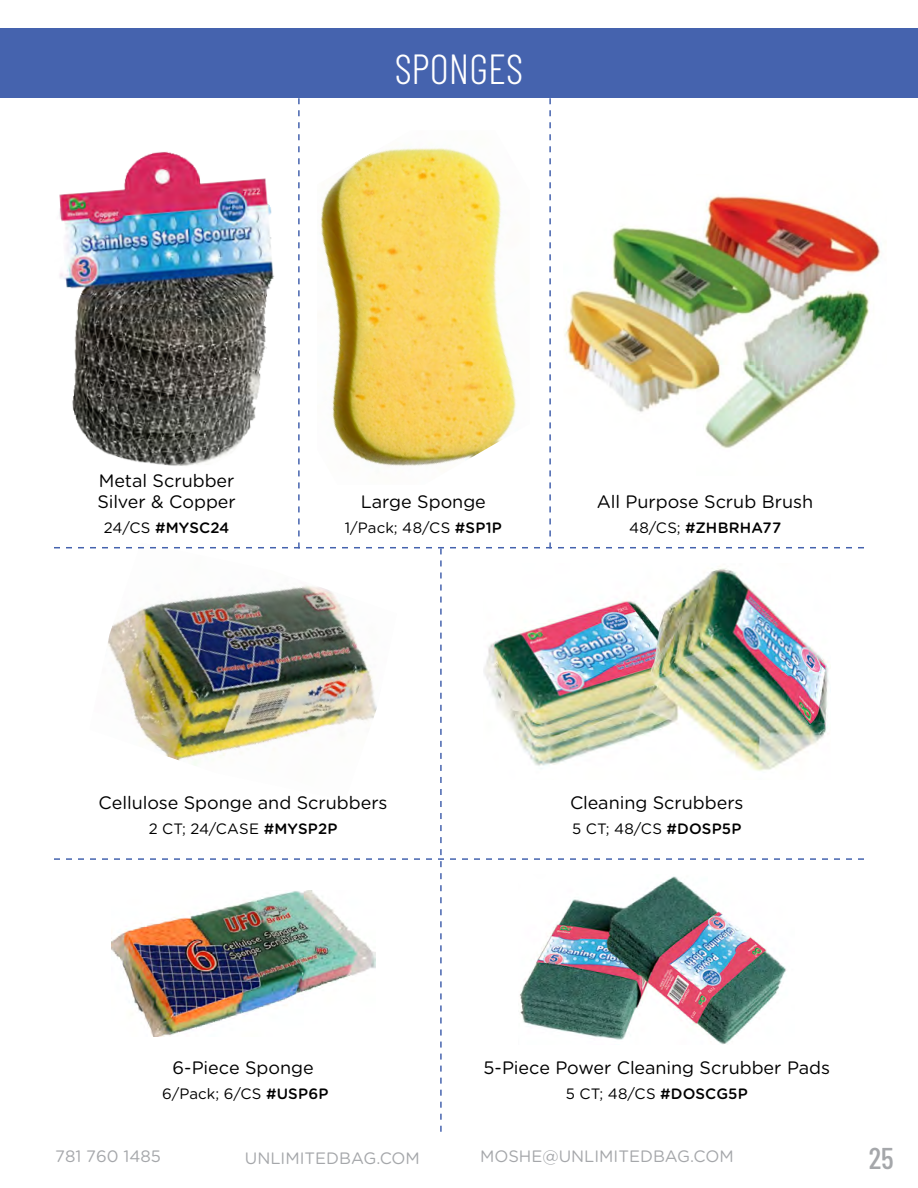
<style>
.page{position:relative;width:918px;height:1188px;background:#fff}
.page>*{position:absolute;margin:0;border:0;box-sizing:border-box;transform-origin:0 0}
.t1{font:300 42px "Barlow Condensed";color:#fff}
.t2{font:500 30px "Barlow Condensed";color:#a5a7aa}
.t3{font:18px/21.6px "Gotham Rounded";color:#000}
.t4{font:16.5px "Gotham Rounded";color:#a5a7aa}
.t5{font:15px "Gotham Rounded";letter-spacing:.02em;color:#000}
.t6{font:500 15px "Gotham Rounded";letter-spacing:.005em;color:#000}
.s1{font-weight:400}
.s2{font-weight:500}
</style>
<div class="page">
<img style="left:864px;top:230px;width:17px;height:95px">
<div style="left:0;top:28px;width:918px;height:70px;background:#4563ae"></div>
<img style="left:54px;top:98px;width:810px;height:1034px">
<h1 class="t1" style="left:395px;top:39px;width:130px">SPONGES</h1>
<p class="t3" style="left:97px;top:469px;width:140px">Metal Scrubber<br>Silver &amp; Copper</p>
<p class="t6" style="left:104px;top:517px;width:127px"><span class="s1">24/CS</span> #MYSC24</p>
<p class="t3" style="left:361px;top:490px;width:127px">Large Sponge</p>
<p class="t5" style="left:345px;top:517px;width:159px">1/Pack; 48/CS <span class="s2">#SP1P</span></p>
<p class="t3" style="left:597px;top:490px;width:218px">All Purpose Scrub Brush</p>
<p class="t6" style="left:629px;top:517px;width:154px"><span class="s1">48/CS;</span> #ZHBRHA77</p>
<p class="t3" style="left:99px;top:791px;width:290px">Cellulose Sponge and Scrubbers</p>
<p class="t5" style="left:149px;top:818px;width:190px">2 CT; 24/CASE <span class="s2">#MYSP2P</span></p>
<p class="t3" style="left:570px;top:791px;width:175px">Cleaning Scrubbers</p>
<p class="t5" style="left:572px;top:818px;width:171px">5 CT; 48/CS <span class="s2">#DOSP5P</span></p>
<p class="t3" style="left:172px;top:1056px;width:143px">6-Piece Sponge</p>
<p class="t5" style="left:162px;top:1083px;width:168px">6/Pack; 6/CS <span class="s2">#USP6P</span></p>
<p class="t3" style="left:483px;top:1056px;width:348px">5-Piece Power Cleaning Scrubber Pads</p>
<p class="t5" style="left:566px;top:1083px;width:184px">5 CT; 48/CS <span class="s2">#DOSCG5P</span></p>
<p class="t4" style="left:55px;top:1145px;width:107px">781 760 1485</p>
<p class="t4" style="left:245px;top:1147px;width:177px">UNLIMITEDBAG.COM</p>
<p class="t4" style="left:480px;top:1145px;width:255px">MOSHE@UNLIMITEDBAG.COM</p>
<h2 class="t2" style="left:869px;top:1136px;width:27px">25</h2>
</div>
